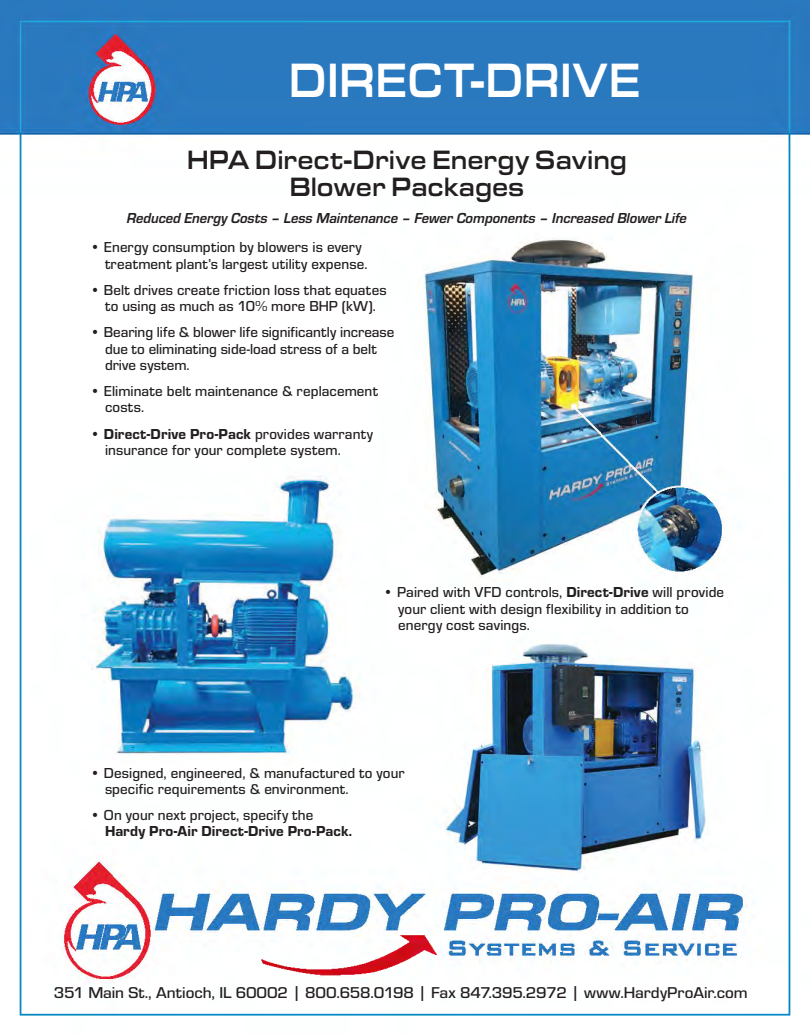
<style>
.page{position:relative;width:810px;height:1035px;background:#fff}
.page>*{position:absolute;margin:0;border:0;box-sizing:border-box;transform-origin:0 0}
.t1{font:500 50px "Eurostile Ext";letter-spacing:-.01em;color:#fff;scale:.75 1}
.t2{font:500 27.5px/27.5px "Eurostile Ext";letter-spacing:-.005em;color:#231f20;text-align:center;scale:.8 1}
.t3{font:500 16.25px "Eurostile";letter-spacing:-.005em;color:#231f20;scale:1.05 1}
.t4{font:500 15px/16.2px "Eurostile";letter-spacing:.005em;color:#231f20}
.t5{font:italic 700 15px "Eurostile";letter-spacing:-.005em;color:#231f20}
.t6{font:15px "Eurostile Hea";letter-spacing:.01em;color:#231f20}
.s1{font-family:"Eurostile";font-weight:500}
.s2{font-family:"Eurostile Hea";font-weight:400}
.s3{font-size:17.88px}
</style>
<div class="page">
<img style="left:0;top:0;width:810px;height:1016px">
<h1 class="t1" style="left:289px;top:45px;width:471px">DIRECT-DRIVE</h1>
<h2 class="t2" style="left:187px;top:144px;width:552px">HPA Direct-Drive Energy Saving<br>Blower Packages</h2>
<p class="t5" style="left:127px;top:207px;width:562px">Reduced Energy Costs – Less Maintenance – Fewer Components – Increased Blower Life</p>
<p class="t4" style="left:105px;top:239px;width:264px;text-indent:-15px">• Energy consumption by blowers is every treatment plant’s largest utility expense.</p>
<p class="t4" style="left:90px;top:281px;width:298px;text-align:center">• Belt drives create friction loss that equates to using as much as 10% more BHP (kW).</p>
<p class="t4" style="left:105px;top:324px;width:291px;text-indent:-15px">• Bearing life &amp; blower life significantly increase due to eliminating side-load stress of a belt drive system.</p>
<p class="t4" style="left:105px;top:382px;width:275px;text-indent:-15px">• Eliminate belt maintenance &amp; replacement costs.</p>
<p class="t6" style="left:90px;top:423px;width:284px"><span class="s1">•</span> Direct-Drive Pro-Pack <span class="s1">provides warranty</span></p>
<p class="t4" style="left:105px;top:441px;width:237px">insurance for your complete system.</p>
<p class="t4" style="left:398px;top:584px;width:327px;text-indent:-15px">• Paired with VFD controls, <span class="s2">Direct-Drive</span> will provide your client with design flexibility in addition to energy cost savings.</p>
<p class="t4" style="left:105px;top:764px;width:301px;text-indent:-15px">• Designed, engineered, &amp; manufactured to your specific requirements &amp; environment.</p>
<p class="t4" style="left:90px;top:806px;width:225px">• On your next project, specify the</p>
<p class="t6" style="left:105px;top:821px;width:249px">Hardy Pro-Air Direct-Drive Pro-Pack.</p>
<p class="t3" style="left:54px;top:982px;width:662px">351 Main St., Antioch, IL 60002 <span class="s3">|</span> 800.658.0198 <span class="s3">|</span> Fax 847.395.2972 <span class="s3">|</span> www.HardyProAir.com</p>
</div>
